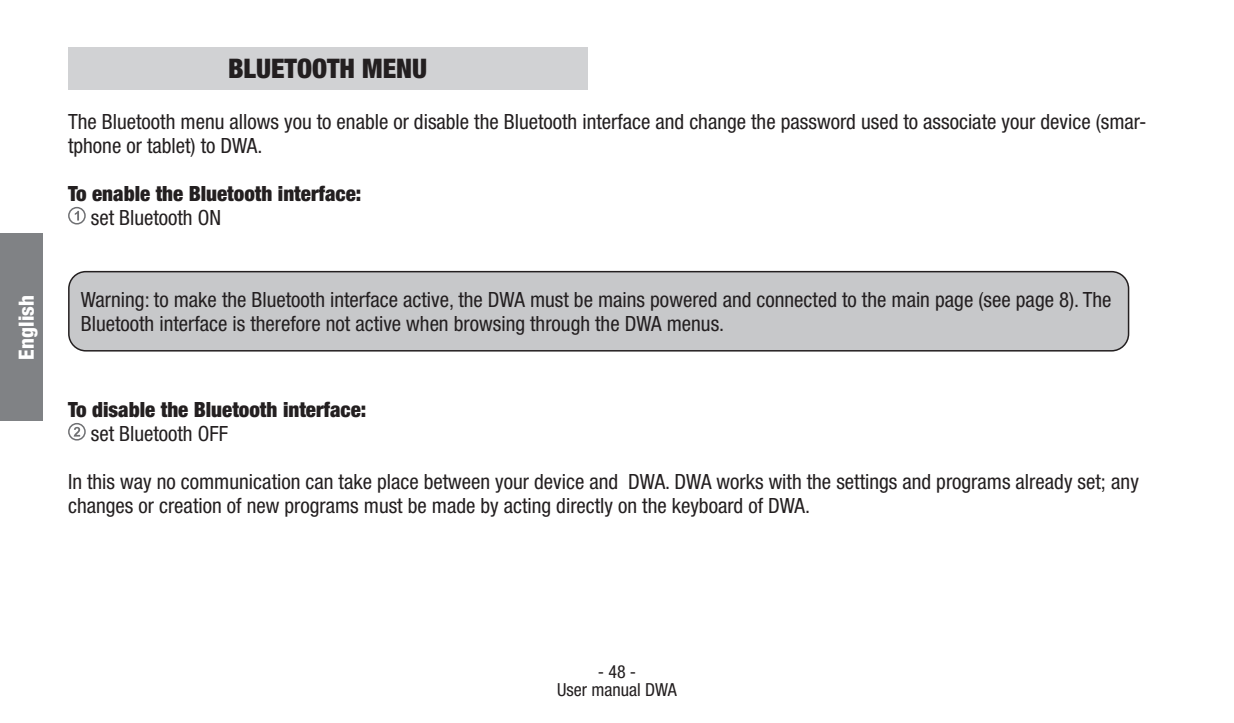
<style>
.page{position:relative;width:1234px;height:723px;background:#fff}
.page>*{position:absolute;margin:0;border:0;box-sizing:border-box;transform-origin:0 0}
.t1{font:900 condensed 27px "Helvetica Neue LT Std";color:#231f20}
.t2{font:condensed 21px/24px "Helvetica Neue LT Std";color:#231f20}
.t3{font:900 condensed 21px "Helvetica Neue LT Std";color:#231f20}
.t4{font:800 condensed 21px "Helvetica Neue LT Std";letter-spacing:.015em;color:#fff}
.t5{font:condensed 18px/18px "Helvetica Neue LT Std";color:#231f20;text-align:center}
</style>
<div class="page">
<div style="left:0;top:234px;width:43px;height:187px;background:#808285"></div>
<div style="left:68px;top:47px;width:519px;height:42px;background:#d1d2d4"></div>
<svg style="left:75px;top:211px;width:4px;height:10px"></svg>
<div style="left:68px;top:207px;width:18px;height:17px;border:2px solid #6f7073;border-radius:50%"></div>
<div style="left:69px;top:272px;width:1059px;height:79px;background:#c7c8ca;border-radius:17px"></div>
<div style="left:68px;top:271px;width:1060px;height:80px;border:2px solid #231f20;border-radius:17px"></div>
<svg style="left:74px;top:427px;width:6px;height:10px"></svg>
<div style="left:68px;top:423px;width:18px;height:17px;border:2px solid #6f7073;border-radius:50%"></div>
<p class="t4" style="left:13px;top:360px;width:67px;rotate:-90deg">English</p>
<p class="t1" style="left:228px;top:51px;width:200px">BLUETOOTH MENU</p>
<p class="t2" style="left:68px;top:109px;width:1079px">The Bluetooth menu allows you to enable or disable the Bluetooth interface and change the password used to associate your device (smar&shy;tphone or tablet) to DWA.</p>
<p class="t3" style="left:68px;top:180px;width:294px">To enable the Bluetooth interface:</p>
<p class="t2" style="left:91px;top:205px;width:132px">set Bluetooth ON</p>
<p class="t1" style="left:243px;top:51px;width:114px">US VEMER</p>
<p class="t2" style="left:81px;top:287px;width:1031px">Warning: to make the Bluetooth interface active, the DWA must be mains powered and connected to the main page (see page 8). The<br>Bluetooth interface is therefore not active when browsing through the DWA menus.</p>
<p class="t3" style="left:68px;top:396px;width:299px">To disable the Bluetooth interface:</p>
<p class="t2" style="left:91px;top:421px;width:139px">set Bluetooth OFF</p>
<p class="t2" style="left:68px;top:469px;width:1071px">In this way no communication can take place between your device and DWA. DWA works with the settings and programs already set; any changes or creation of new programs must be made by acting directly on the keyboard of DWA.</p>
<p class="t5" style="left:557px;top:663px;width:121px">- 48 -<br>User manual DWA</p>
</div>
